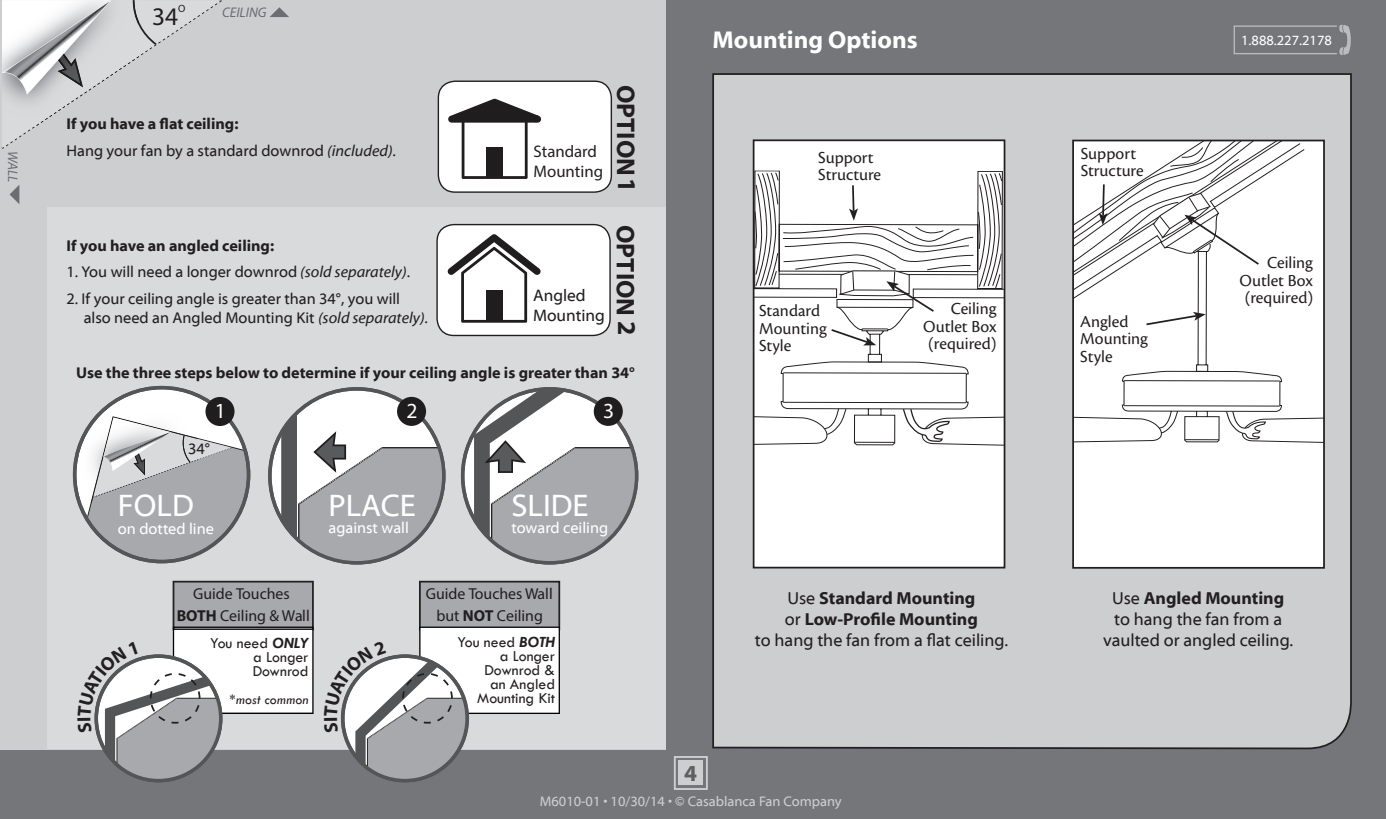
<style>
.page{position:relative;width:1386px;height:819px;background:#757679}
.page>*{position:absolute;margin:0;border:0;box-sizing:border-box;transform-origin:0 0}
.t1{font:31.5px "Myriad Web Pro";color:#fff}
.t2{font:700 25.72px "Myriad Pro";color:#231f20}
.t3{font:25.38px "Myriad Pro";color:#231f20}
.Heading{font:700 24.5px "Myriad Web Pro";color:#fff}
.t4{font:700 22.75px "Myriad Web Pro";color:#5f5f62}
.t5{font:21.53px "Myriad Pro";color:#fff}
.Caption{font:17.5px/17.5px "Cronos Pro";color:#231f20}
.instruction{font:700 17.5px/21px "Myriad Web Pro";color:#231f20;text-align:center}
.instruction-2{font:17.5px/21px "Myriad Web Pro";color:#231f20;text-align:center}
.t6{font:16.8px "Myriad Pro";color:#231f20}
.t7{font:16.8px/20.1px "Myriad Web Pro";color:#231f20}
.t8{font:15.92px/22.2px "Myriad Pro";color:#201d1e;text-align:center}
.t9{font:15.75px/18.9px "Myriad Web Pro";color:#231f20}
.t10{font:700 15.75px "Myriad Web Pro";color:#231f20}
.t11{font:15.75px/14px "Tw Cen";color:#231f20;text-align:right}
.t12{font:15.75px "Myriad Web Pro";color:#fff}
.t13{font:14px "Myriad Web Pro";color:#cdced0}
.t14{font:14px "Myriad Web Pro";color:#fff}
.t15{font:italic 14px "Tw Cen";color:#231f20}
.t16{font:italic 14px "Myriad Pro";color:#6c6d70}
.t17{font:10.67px "Myriad Pro";color:#231f20}
.s1{font-style:italic}
.s2{font-weight:700}
.s3{font-weight:700;font-style:italic}
.s4{font-weight:400}
</style>
<div class="page">
<svg style="left:1339px;top:25px;width:12px;height:30px"></svg>
<div style="left:1234px;top:25px;width:104px;height:29px;border:1px solid #babdbe"></div>
<div style="left:712px;top:73px;width:640px;height:677px;background:#cdced0"></div>
<div style="left:0;top:0;width:666px;height:749px;background:#cdced0"></div>
<div style="left:47px;top:207px;width:619px;height:542px;background:#d9dadc"></div>
<div style="left:754px;top:140px;width:251px;height:428px;background:#fff"></div>
<div style="left:753px;top:139px;width:252px;height:429px;border:2px solid #231f20"></div>
<div style="left:1073px;top:141px;width:251px;height:427px;background:#fff"></div>
<div style="left:1072px;top:140px;width:253px;height:429px;border:2px solid #231f20"></div>
<svg style="left:1073px;top:141px;width:251px;height:303px"></svg>
<svg style="left:754px;top:170px;width:251px;height:277px"></svg>
<svg style="left:2px;top:0;width:220px;height:149px"></svg>
<svg style="left:270px;top:7px;width:19px;height:10px"></svg>
<svg style="left:10px;top:185px;width:9px;height:19px"></svg>
<div style="left:438px;top:81px;width:173px;height:111px;background:#fff;border-radius:17px"></div>
<div style="left:438px;top:81px;width:174px;height:112px;border:1px solid #231f20;border-radius:17px"></div>
<svg style="left:448px;top:99px;width:93px;height:80px"></svg>
<div style="left:487px;top:147px;width:16px;height:30px;background:#201d1e"></div>
<div style="left:437px;top:225px;width:173px;height:110px;background:#fff;border-radius:17px"></div>
<div style="left:436px;top:224px;width:175px;height:112px;border:1px solid #231f20;border-radius:17px"></div>
<svg style="left:447px;top:234px;width:94px;height:89px"></svg>
<div style="left:486px;top:290px;width:16px;height:30px;background:#201d1e"></div>
<svg style="left:268px;top:387px;width:178px;height:178px"></svg>
<svg style="left:461px;top:387px;width:177px;height:178px"></svg>
<svg style="left:73px;top:386px;width:177px;height:177px"></svg>
<div style="left:205px;top:397px;width:30px;height:29px;background:#201d1e;border-radius:50%"></div>
<div style="left:679px;top:761px;width:24px;height:24px;background:#cdced0"></div>
<div style="left:674px;top:756px;width:34px;height:34px;border:2px solid #cdced0"></div>
<svg style="left:78px;top:581px;width:236px;height:201px"></svg>
<svg style="left:324px;top:581px;width:236px;height:201px"></svg>
<p class="t16" style="left:22px;top:151px;width:33px;rotate:90deg">WALL</p>
<h3 class="t3" style="left:152px;top:1px;width:28px">34</h3>
<p class="t17" style="left:178px;top:2px;width:9px">O</p>
<p class="t16" style="left:222px;top:4px;width:46px">CEILING</p>
<p class="t10" style="left:66px;top:115px;width:173px">If you have a flat ceiling:</p>
<p class="t9" style="left:66px;top:142px;width:331px">Hang your fan by a standard downrod <span class="s1">(included)</span>.</p>
<p class="t10" style="left:66px;top:237px;width:209px">If you have an angled ceiling:</p>
<p class="t9" style="left:66px;top:263px;width:345px">1. You will need a longer downrod <span class="s1">(sold separately)</span>.</p>
<p class="t9" style="left:84px;top:290px;width:346px;text-indent:-17px">2. If your ceiling angle is greater than 34°, you will also need an Angled Mounting Kit <span class="s1">(sold separately)</span>.</p>
<p class="t6" style="left:534px;top:141px;width:65px">Standard</p>
<p class="t6" style="left:534px;top:161px;width:71px">Mounting</p>
<h2 class="t2" style="left:642px;top:85px;width:109px;rotate:90deg">OPTION 1</h2>
<p class="t7" style="left:533px;top:286px;width:73px">Angled<br>Mounting</p>
<h2 class="t2" style="left:642px;top:225px;width:112px;rotate:90deg">OPTION 2</h2>
<p class="t10" style="left:76px;top:365px;width:560px">Use the three steps below to determine if your ceiling angle is greater than 34°</p>
<h3 class="t5" style="left:215px;top:397px;width:13px">1</h3>
<p class="t9" style="left:188px;top:440px;width:23px">34°</p>
<p class="t1" style="left:118px;top:489px;width:77px">FOLD</p>
<p class="t12" style="left:118px;top:520px;width:97px">on dotted line</p>
<h3 class="t5" style="left:407px;top:397px;width:13px">2</h3>
<h3 class="t5" style="left:603px;top:397px;width:13px">3</h3>
<p class="t1" style="left:328px;top:488px;width:89px">PLACE</p>
<p class="t12" style="left:328px;top:519px;width:82px">against wall</p>
<p class="t1" style="left:511px;top:488px;width:79px">SLIDE</p>
<p class="t12" style="left:511px;top:519px;width:98px">toward ceiling</p>
<p class="t8" style="left:177px;top:582px;width:135px">Guide Touches<br><span class="s2">BOTH</span> Ceiling &amp; Wall</p>
<p class="t8" style="left:426px;top:582px;width:128px">Guide Touches Wall but <span class="s2">NOT</span> Ceiling</p>
<p class="t11" style="left:457px;top:635px;width:99px">You need <span class="s3">BOTH</span></p>
<p class="t11" style="left:484px;top:649px;width:72px">a Longer<br>Downrod &amp;</p>
<p class="t11" style="left:477px;top:677px;width:79px">an Angled<br>Mounting Kit</p>
<p class="t11" style="left:210px;top:636px;width:100px">You need <span class="s3">ONLY</span></p>
<p class="t11" style="left:253px;top:650px;width:57px;text-align:left">a Longer<br>Downrod</p>
<p class="t15" style="left:230px;top:691px;width:80px">*most common</p>
<p class="Heading" style="left:713px;top:26px;width:207px">Mounting Options</p>
<p class="Caption" style="left:818px;top:148px;width:64px">Support<br>Structure</p>
<p class="Caption" style="left:759px;top:302px;width:69px">Standard<br>Mounting<br>Style</p>
<p class="Caption" style="left:923px;top:300px;width:75px;text-align:justify;text-indent:27px">Ceiling Outlet Box (required)</p>
<p class="Caption" style="left:1081px;top:145px;width:64px">Support<br>Structure</p>
<p class="Caption" style="left:1080px;top:312px;width:69px">Angled<br>Mounting<br>Style</p>
<p class="t14" style="left:1241px;top:33px;width:92px">1.888.227.2178</p>
<p class="Caption" style="left:1240px;top:254px;width:75px;text-align:justify;text-indent:27px">Ceiling Outlet Box (required)</p>
<p class="instruction" style="left:755px;top:588px;width:255px"><span class="s4">Use</span> Standard Mounting<br><span class="s4">or</span> Low-Profile Mounting<br><span class="s4">to hang the fan from a flat ceiling.</span></p>
<p class="instruction-2" style="left:1103px;top:588px;width:191px">Use <span class="s2">Angled Mounting </span>to hang the fan from a vaulted or angled ceiling.</p>
<h3 class="t4" style="left:684px;top:761px;width:14px">4</h3>
<p class="t13" style="left:540px;top:793px;width:303px">M6010-01 • 10/30/14 • © Casablanca Fan Company</p>
</div>
